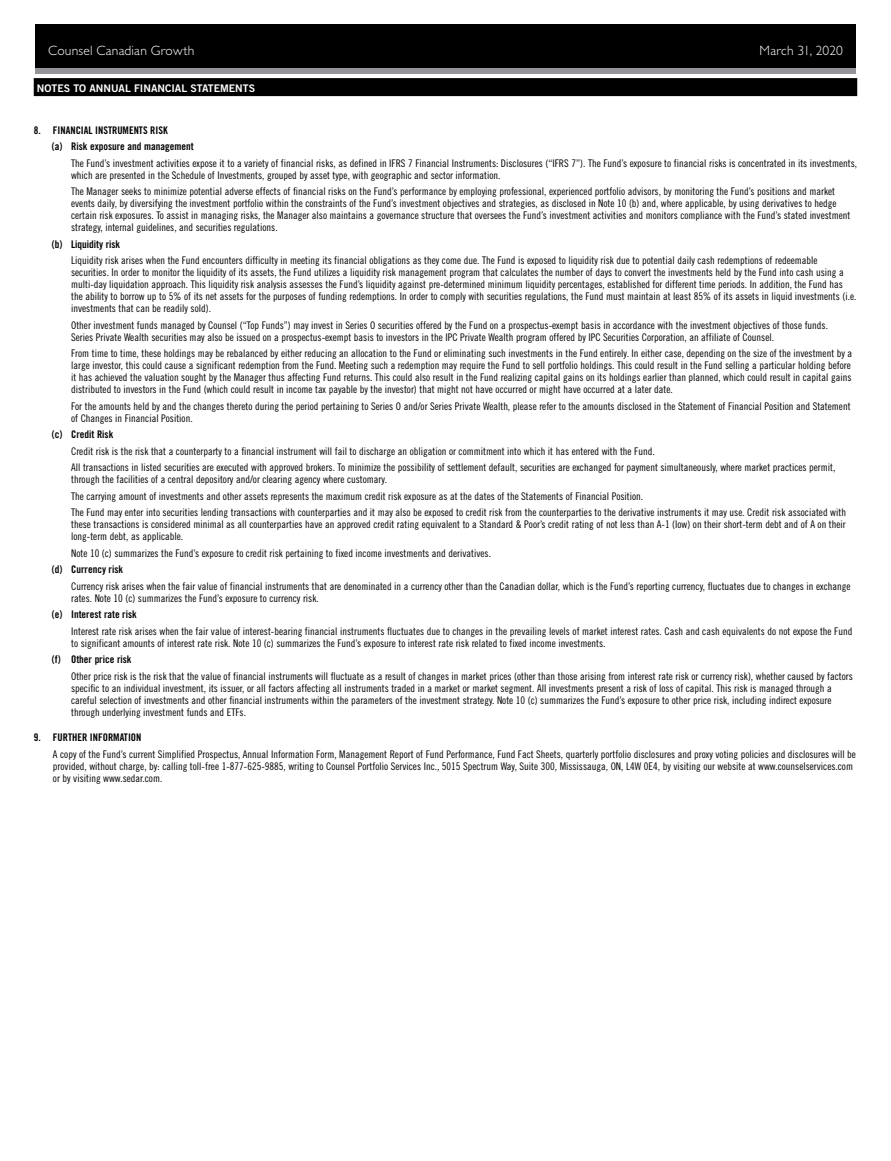
<style>
.page{position:relative;width:891px;height:1161px;background:#fff}
.page>*{position:absolute;margin:0;border:0;box-sizing:border-box;transform-origin:0 0}
.SCOTT_Master_Page_he{font:300 13.5px "Gill Sans Std";letter-spacing:.015em;color:#fff}
._2_-__a{font:10.5px/12px "Trade Gothic LT Std Cn 18";color:#000}
.S1_-__note_text{font:10.5px/12px "Trade Gothic LT Std Cn 18";color:#000}
.S2_-__a__title_bold{font:10.5px "Trade Gothic LT Std Bd Cn 20";color:#000}
._1_-___note{font:10.5px "Trade Gothic LT Std Bd Cn 20";color:#000}
.t1{font:10.5px "Trade Gothic LT Std Bd 2";color:#fff}
</style>
<div class="page">
<div style="left:35px;top:24px;width:821px;height:47px;background:#000"></div>
<div style="left:35px;top:68px;width:821px;height:6px;background:#939598"></div>
<div style="left:34px;top:78px;width:823px;height:18px;background:#000"></div>
<p class="SCOTT_Master_Page_he" style="left:48px;top:43px;width:148px">Counsel Canadian Growth</p>
<p class="SCOTT_Master_Page_he" style="left:760px;top:43px;width:85px">March 31, 2020</p>
<p class="t1" style="left:37px;top:81px;width:220px">NOTES TO ANNUAL FINANCIAL STATEMENTS</p>
<p class="_1_-___note" style="left:34px;top:123px;width:135px">8. FINANCIAL INSTRUMENTS RISK</p>
<p class="S2_-__a__title_bold" style="left:52px;top:140px;width:143px">(a) Risk exposure and management</p>
<p class="_2_-__a" style="left:71px;top:157px;width:788px">The Fund’s investment activities expose it to a variety of financial risks, as defined in IFRS 7 Financial Instruments: Disclosures (“IFRS 7”). The Fund’s exposure to financial risks is concentrated in its investments, which are presented in the Schedule of Investments, grouped by asset type, with geographic and sector information.</p>
<p class="_2_-__a" style="left:71px;top:185px;width:781px">The Manager seeks to minimize potential adverse effects of financial risks on the Fund’s performance by employing professional, experienced portfolio advisors, by monitoring the Fund’s positions and market events daily, by diversifying the investment portfolio within the constraints of the Fund’s investment objectives and strategies, as disclosed in Note 10 (b) and, where applicable, by using derivatives to hedge certain risk exposures. To assist in managing risks, the Manager also maintains a governance structure that oversees the Fund’s investment activities and monitors compliance with the Fund’s stated investment strategy, internal guidelines, and securities regulations.</p>
<p class="S2_-__a__title_bold" style="left:52px;top:237px;width:70px">(b) Liquidity risk</p>
<p class="_2_-__a" style="left:71px;top:254px;width:787px">Liquidity risk arises when the Fund encounters difficulty in meeting its financial obligations as they come due. The Fund is exposed to liquidity risk due to potential daily cash redemptions of redeemable securities. In order to monitor the liquidity of its assets, the Fund utilizes a liquidity risk management program that calculates the number of days to convert the investments held by the Fund into cash using a multi-day liquidation approach. This liquidity risk analysis assesses the Fund’s liquidity against pre-determined minimum liquidity percentages, established for different time periods. In addition, the Fund has the ability to borrow up to 5% of its net assets for the purposes of funding redemptions. In order to comply with securities regulations, the Fund must maintain at least 85% of its assets in liquid investments (i.e. investments that can be readily sold).</p>
<p class="_2_-__a" style="left:71px;top:319px;width:758px">Other investment funds managed by Counsel (“Top Funds”) may invest in Series O securities offered by the Fund on a prospectus-exempt basis in accordance with the investment objectives of those funds.<br>Series Private Wealth securities may also be issued on a prospectus-exempt basis to investors in the IPC Private Wealth program offered by IPC Securities Corporation, an affiliate of Counsel.</p>
<p class="_2_-__a" style="left:71px;top:347px;width:783px">From time to time, these holdings may be rebalanced by either reducing an allocation to the Fund or eliminating such investments in the Fund entirely. In either case, depending on the size of the investment by a large investor, this could cause a significant redemption from the Fund. Meeting such a redemption may require the Fund to sell portfolio holdings. This could result in the Fund selling a particular holding before it has achieved the valuation sought by the Manager thus affecting Fund returns. This could also result in the Fund realizing capital gains on its holdings earlier than planned, which could result in capital gains distributed to investors in the Fund (which could result in income tax payable by the investor) that might not have occurred or might have occurred at a later date.</p>
<p class="_2_-__a" style="left:71px;top:400px;width:781px">For the amounts held by and the changes thereto during the period pertaining to Series O and/or Series Private Wealth, please refer to the amounts disclosed in the Statement of Financial Position and Statement of Changes in Financial Position.</p>
<p class="S2_-__a__title_bold" style="left:52px;top:428px;width:63px">(c) Credit Risk</p>
<p class="_2_-__a" style="left:71px;top:445px;width:585px">Credit risk is the risk that a counterparty to a financial instrument will fail to discharge an obligation or commitment into which it has entered with the Fund.</p>
<p class="_2_-__a" style="left:71px;top:461px;width:766px">All transactions in listed securities are executed with approved brokers. To minimize the possibility of settlement default, securities are exchanged for payment simultaneously, where market practices permit, through the facilities of a central depository and/or clearing agency where customary.</p>
<p class="_2_-__a" style="left:71px;top:490px;width:574px">The carrying amount of investments and other assets represents the maximum credit risk exposure as at the dates of the Statements of Financial Position.</p>
<p class="_2_-__a" style="left:71px;top:506px;width:776px;text-align:justify">The Fund may enter into securities lending transactions with counterparties and it may also be exposed to credit risk from the counterparties to the derivative instruments it may use. Credit risk associated with these transactions is considered minimal as all counterparties have an approved credit rating equivalent to a Standard &amp; Poor’s credit rating of not less than A-1 (low) on their short-term debt and of A on their long-term debt, as applicable.</p>
<p class="_2_-__a" style="left:71px;top:547px;width:421px">Note 10 (c) summarizes the Fund’s exposure to credit risk pertaining to fixed income investments and derivatives.</p>
<p class="S2_-__a__title_bold" style="left:52px;top:563px;width:73px">(d) Currency risk</p>
<p class="_2_-__a" style="left:71px;top:580px;width:781px">Currency risk arises when the fair value of financial instruments that are denominated in a currency other than the Canadian dollar, which is the Fund’s reporting currency, fluctuates due to changes in exchange rates. Note 10 (c) summarizes the Fund’s exposure to currency risk.</p>
<p class="S2_-__a__title_bold" style="left:52px;top:608px;width:86px">(e) Interest rate risk</p>
<p class="_2_-__a" style="left:71px;top:625px;width:783px">Interest rate risk arises when the fair value of interest-bearing financial instruments fluctuates due to changes in the prevailing levels of market interest rates. Cash and cash equivalents do not expose the Fund to significant amounts of interest rate risk. Note 10 (c) summarizes the Fund’s exposure to interest rate risk related to fixed income investments.</p>
<p class="S2_-__a__title_bold" style="left:52px;top:653px;width:81px">(f) Other price risk</p>
<p class="_2_-__a" style="left:71px;top:670px;width:783px">Other price risk is the risk that the value of financial instruments will fluctuate as a result of changes in market prices (other than those arising from interest rate risk or currency risk), whether caused by factors specific to an individual investment, its issuer, or all factors affecting all instruments traded in a market or market segment. All investments present a risk of loss of capital. This risk is managed through a careful selection of investments and other financial instruments within the parameters of the investment strategy. Note 10 (c) summarizes the Fund’s exposure to other price risk, including indirect exposure through underlying investment funds and ETFs.</p>
<p class="_1_-___note" style="left:34px;top:731px;width:109px">9. FURTHER INFORMATION</p>
<p class="S1_-__note_text" style="left:53px;top:748px;width:805px">A copy of the Fund’s current Simplified Prospectus, Annual Information Form, Management Report of Fund Performance, Fund Fact Sheets, quarterly portfolio disclosures and proxy voting policies and disclosures will be provided, without charge, by: calling toll-free 1-877-625-9885, writing to Counsel Portfolio Services Inc., 5015 Spectrum Way, Suite 300, Mississauga, ON, L4W 0E4, by visiting our website at www.counselservices.com or by visiting www.sedar.com.</p>
</div>
